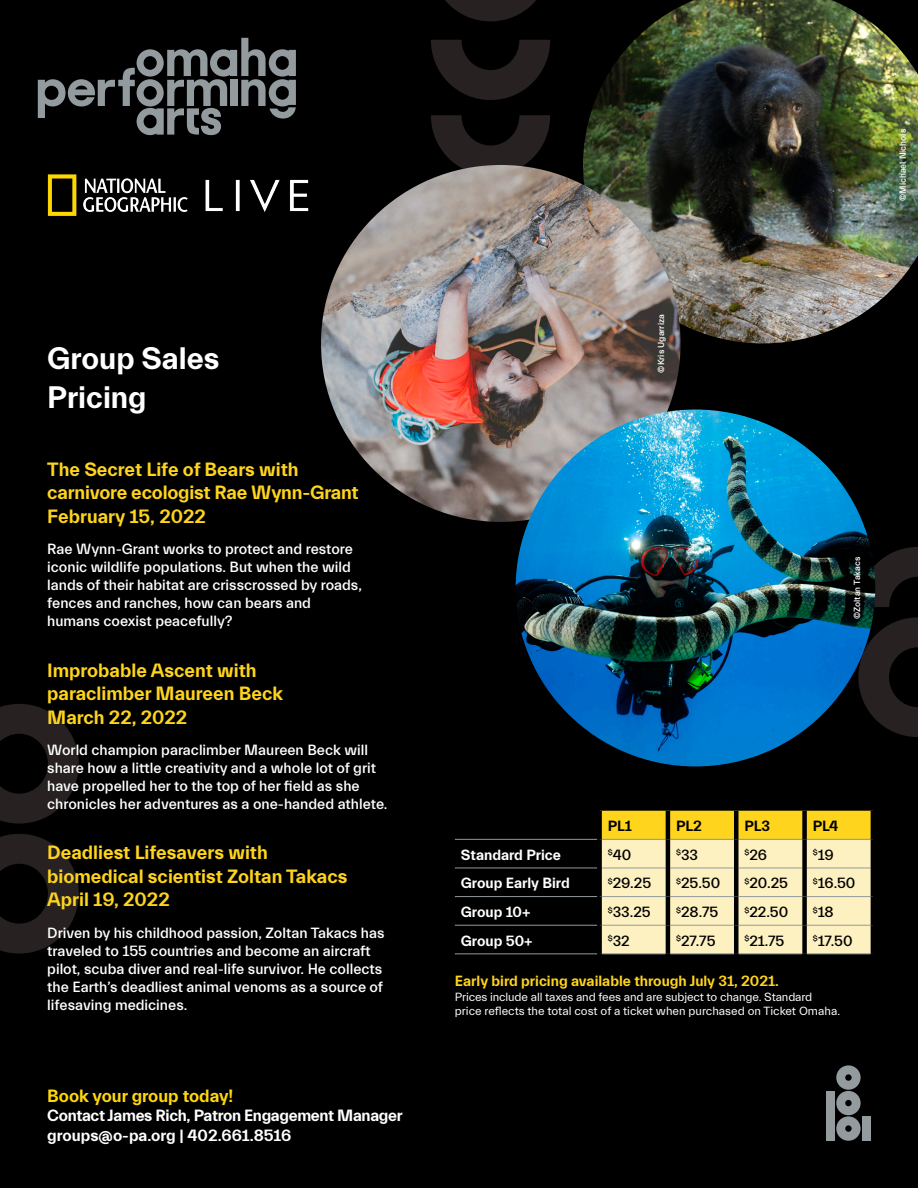
<style>
.page{position:relative;width:918px;height:1188px;background:#000}
.page>*{position:absolute;margin:0;border:0;box-sizing:border-box;transform-origin:0 0}
.t1{font:700 31.5px/39px "Everett";color:#fff}
.Artist{font:700 19.5px/23.4px "Everett";color:#fed41d}
.t2{font:700 18px "Everett";color:#ffd80a}
.t3{font:700 16.5px "Everett";letter-spacing:-.02em;color:#fff}
.t4{font:700 16.5px "Everett";color:#fff}
.Description{font:500 15px/18px "Everett";color:#fff}
.t5{font:500 15px "Everett";color:#000}
.t6{font:700 15px "Everett";color:#fed41d}
.t7{font:700 15px "Everett";color:#fff}
.t8{font:700 15px "Everett";color:#000}
.t9{font:12px/14.4px "Everett";letter-spacing:-.01em;color:#fff}
.t10{font:500 9px "Everett";color:#fff}
</style>
<div class="page">
<svg style="left:875px;top:617px;width:43px;height:120px"></svg>
<svg style="left:875px;top:547px;width:43px;height:60px"></svg>
<svg style="left:0;top:834px;width:79px;height:120px"></svg>
<svg style="left:0;top:704px;width:79px;height:120px"></svg>
<div style="left:862px;top:1116px;width:9px;height:25px;background:#939b9e"></div>
<svg style="left:836px;top:1065px;width:25px;height:76px"></svg>
<div style="left:826px;top:1091px;width:9px;height:50px;background:#939b9e"></div>
<svg style="left:431px;top:115px;width:119px;height:50px"></svg>
<svg style="left:431px;top:40px;width:119px;height:60px"></svg>
<svg style="left:445px;top:0;width:91px;height:21px"></svg>
<svg style="left:38px;top:38px;width:258px;height:97px"></svg>
<img style="left:583px;top:0;width:335px;height:343px">
<svg style="left:602px;top:811px;width:269px;height:142px"></svg>
<hr style="left:455px;top:839px;width:142px;height:1px;background:#939b9e">
<hr style="left:455px;top:868px;width:142px;height:1px;background:#939b9e">
<hr style="left:455px;top:896px;width:142px;height:1px;background:#939b9e">
<hr style="left:455px;top:925px;width:142px;height:1px;background:#939b9e">
<hr style="left:455px;top:953px;width:142px;height:1px;background:#939b9e">
<hr style="left:602px;top:839px;width:64px;height:1px;background:#939b9e">
<hr style="left:670px;top:839px;width:64px;height:1px;background:#939b9e">
<hr style="left:738px;top:839px;width:64px;height:1px;background:#939b9e">
<hr style="left:602px;top:868px;width:64px;height:1px;background:#939b9e">
<hr style="left:670px;top:868px;width:64px;height:1px;background:#939b9e">
<hr style="left:738px;top:868px;width:64px;height:1px;background:#939b9e">
<hr style="left:807px;top:839px;width:64px;height:1px;background:#939b9e">
<hr style="left:807px;top:868px;width:64px;height:1px;background:#939b9e">
<hr style="left:602px;top:896px;width:64px;height:1px;background:#939b9e">
<hr style="left:670px;top:896px;width:64px;height:1px;background:#939b9e">
<hr style="left:738px;top:896px;width:64px;height:1px;background:#939b9e">
<hr style="left:807px;top:896px;width:64px;height:1px;background:#939b9e">
<hr style="left:602px;top:925px;width:64px;height:1px;background:#939b9e">
<hr style="left:670px;top:925px;width:64px;height:1px;background:#939b9e">
<hr style="left:738px;top:925px;width:64px;height:1px;background:#939b9e">
<hr style="left:807px;top:925px;width:64px;height:1px;background:#939b9e">
<hr style="left:602px;top:953px;width:64px;height:1px;background:#939b9e">
<hr style="left:670px;top:953px;width:64px;height:1px;background:#939b9e">
<hr style="left:738px;top:953px;width:64px;height:1px;background:#939b9e">
<hr style="left:807px;top:953px;width:64px;height:1px;background:#939b9e">
<hr style="left:666px;top:811px;width:4px;height:28px;background:#000">
<hr style="left:734px;top:811px;width:4px;height:28px;background:#000">
<div style="left:802px;top:811px;width:5px;height:28px;background:#000"></div>
<hr style="left:666px;top:839px;width:4px;height:29px;background:#000">
<hr style="left:734px;top:839px;width:4px;height:29px;background:#000">
<div style="left:802px;top:839px;width:5px;height:29px;background:#000"></div>
<hr style="left:666px;top:868px;width:4px;height:29px;background:#000">
<hr style="left:734px;top:868px;width:4px;height:29px;background:#000">
<div style="left:802px;top:868px;width:5px;height:29px;background:#000"></div>
<hr style="left:666px;top:897px;width:4px;height:28px;background:#000">
<hr style="left:734px;top:897px;width:4px;height:28px;background:#000">
<div style="left:802px;top:897px;width:5px;height:28px;background:#000"></div>
<hr style="left:666px;top:925px;width:4px;height:29px;background:#000">
<hr style="left:734px;top:925px;width:4px;height:29px;background:#000">
<div style="left:802px;top:925px;width:5px;height:29px;background:#000"></div>
<img style="left:321px;top:165px;width:360px;height:357px">
<img style="left:516px;top:410px;width:359px;height:356px">
<img style="left:47px;top:174px;width:262px;height:42px">
<p class="t1" style="left:47px;top:340px;width:174px">Group Sales<br>Pricing</p>
<p class="Artist" style="left:47px;top:458px;width:313px">The Secret Life of Bears with carnivore ecologist Rae Wynn-Grant<br>February 15, 2022</p>
<p class="Description" style="left:47px;top:541px;width:316px">Rae Wynn-Grant works to protect and restore iconic wildlife populations. But when the wild lands of their habitat are crisscrossed by roads, fences and ranches, how can bears and humans coexist peacefully?</p>
<p class="Artist" style="left:47px;top:659px;width:237px">Improbable Ascent with paraclimber Maureen Beck<br>March 22, 2022</p>
<p class="Description" style="left:47px;top:741px;width:342px">World champion paraclimber Maureen Beck will share how a little creativity and a whole lot of grit have propelled her to the top of her field as she chronicles her adventures as a one-handed athlete.</p>
<p class="Artist" style="left:47px;top:842px;width:302px">Deadliest Lifesavers with biomedical scientist Zoltan Takacs<br>April 19, 2022</p>
<p class="Description" style="left:47px;top:924px;width:339px">Driven by his childhood passion, Zoltan Takacs has traveled to 155 countries and become an aircraft pilot, scuba diver and real-life survivor. He collects the Earth’s deadliest animal venoms as a source of lifesaving medicines.</p>
<p class="t2" style="left:47px;top:1086px;width:188px">Book your group today!</p>
<p class="t3" style="left:47px;top:1107px;width:357px">Contact James Rich, Patron Engagement Manager</p>
<p class="t4" style="left:47px;top:1127px;width:246px">groups@o-pa.org | 402.661.8516</p>
<p class="t10" style="left:656px;top:373px;width:60px;rotate:-90deg">©Kris Ugarriza</p>
<p class="t10" style="left:898px;top:201px;width:73px;rotate:-90deg">©Michael Nichols</p>
<p class="t10" style="left:852px;top:619px;width:64px;rotate:-90deg">©Zoltan Takacs</p>
<p class="t8" style="left:608px;top:818px;width:26px">PL1</p>
<p class="t8" style="left:676px;top:818px;width:27px">PL2</p>
<p class="t8" style="left:744px;top:818px;width:27px">PL3</p>
<p class="t8" style="left:813px;top:818px;width:27px">PL4</p>
<p class="t7" style="left:461px;top:847px;width:102px">Standard Price</p>
<p class="t5" style="left:608px;top:847px;width:25px"><sup>$</sup>40</p>
<p class="t5" style="left:676px;top:847px;width:24px"><sup>$</sup>33</p>
<p class="t5" style="left:744px;top:847px;width:24px"><sup>$</sup>26</p>
<p class="t5" style="left:813px;top:847px;width:23px"><sup>$</sup>19</p>
<p class="t7" style="left:461px;top:875px;width:110px">Group Early Bird</p>
<p class="t5" style="left:608px;top:875px;width:45px"><sup>$</sup>29.25</p>
<p class="t5" style="left:676px;top:875px;width:46px"><sup>$</sup>25.50</p>
<p class="t5" style="left:744px;top:875px;width:45px"><sup>$</sup>20.25</p>
<p class="t5" style="left:813px;top:875px;width:44px"><sup>$</sup>16.50</p>
<p class="t7" style="left:461px;top:904px;width:71px">Group 10+</p>
<p class="t5" style="left:608px;top:904px;width:45px"><sup>$</sup>33.25</p>
<p class="t5" style="left:676px;top:904px;width:44px"><sup>$</sup>28.75</p>
<p class="t5" style="left:744px;top:904px;width:45px"><sup>$</sup>22.50</p>
<p class="t5" style="left:813px;top:904px;width:23px"><sup>$</sup>18</p>
<p class="t7" style="left:461px;top:932px;width:73px">Group 50+</p>
<p class="t5" style="left:608px;top:933px;width:24px"><sup>$</sup>32</p>
<p class="t5" style="left:676px;top:933px;width:41px"><sup>$</sup>27.75</p>
<p class="t5" style="left:744px;top:933px;width:42px"><sup>$</sup>21.75</p>
<p class="t5" style="left:813px;top:933px;width:41px"><sup>$</sup>17.50</p>
<p class="t6" style="left:455px;top:973px;width:325px">Early bird pricing available through July 31, 2021.</p>
<p class="t9" style="left:455px;top:990px;width:387px">Prices include all taxes and fees and are subject to change. Standard price reflects the total cost of a ticket when purchased on Ticket Omaha.</p>
</div>
